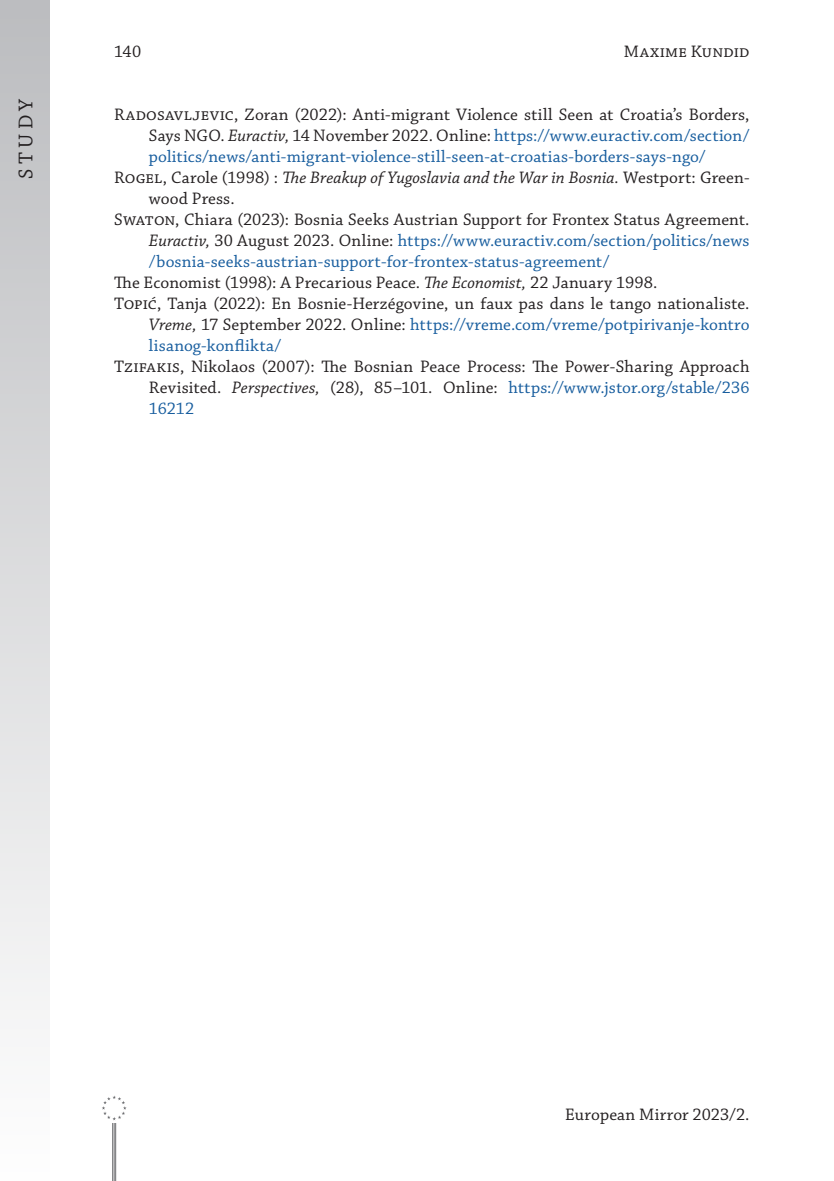
<style>
.page{position:relative;width:834px;height:1181px;background:#fff}
.page>*{position:absolute;margin:0;border:0;box-sizing:border-box;transform-origin:0 0}
.t1{font:21px "Chaparral Pro";letter-spacing:.21em;color:#231f20}
._6__Bibliography_item{font:17.5px/21px "Chaparral Pro";letter-spacing:.01em;color:#231f20;text-align:justify}
._6__Bibliography_item-2{font:17.5px/21px "Chaparral Pro";letter-spacing:.01em;color:#175d9e;text-align:justify}
.s1{color:#231f20}
.s2{font-style:italic;color:#231f20}
.s3{font-style:italic}
.s4{color:#175d9e}
</style>
<div class="page">
<div style="left:0;top:0;width:50px;height:1181px;background:linear-gradient(to bottom,#bbbcbf,#fefefe)"></div>
<hr style="left:112px;top:1107px;width:1px;height:74px;background:#6c6d70">
<hr style="left:114px;top:1107px;width:1px;height:74px;background:#6c6d70">
<hr style="left:115px;top:1107px;width:1px;height:74px;background:#6c6d70">
<div style="left:99px;top:1093px;width:30px;height:29px;background:#fff"></div>
<svg style="left:102px;top:1095px;width:24px;height:25px"></svg>
<p class="_6__Bibliography_item" style="left:114px;top:42px;width:29px">140</p>
<p class="_6__Bibliography_item" style="left:623px;top:42px;width:127px">Maxime Kundid</p>
<p class="t1" style="left:14px;top:179px;width:82px;rotate:-90deg">STUDY</p>
<p class="_6__Bibliography_item-2" style="left:149px;top:105px;width:602px;text-indent:-35px"><span class="s1">Radosavljevic, Zoran (2022): Anti-migrant Violence still Seen at Croatia’s Borders, Says NGO.</span> <span class="s2">Euractiv,</span> <span class="s1">14 November 2022. Online:</span> https://www.euractiv.com/section/ politics/news/anti-migrant-violence-still-seen-at-croatias-borders-says-ngo/</p>
<p class="_6__Bibliography_item" style="left:149px;top:168px;width:602px;text-indent:-35px">Rogel, Carole (1998) : <span class="s3">The Breakup of Yugoslavia and the War in Bosnia.</span> Westport: Green&shy;wood Press.</p>
<p class="_6__Bibliography_item-2" style="left:149px;top:210px;width:602px;text-indent:-35px"><span class="s1">Swaton, Chiara (2023): Bosnia Seeks Austrian Support for Frontex Status Agreement.<br></span><span class="s2">Euractiv,</span> <span class="s1">30 August 2023. Online:</span> https://www.euractiv.com/section/politics/news /bosnia-seeks-austrian-support-for-frontex-status-agreement/</p>
<p class="_6__Bibliography_item" style="left:114px;top:273px;width:545px">The Economist (1998): A Precarious Peace. <span class="s3">The Economist,</span> 22 January 1998.</p>
<p class="_6__Bibliography_item" style="left:149px;top:294px;width:602px;text-indent:-35px">Topić, Tanja (2022): En Bosnie-Herzégovine, un faux pas dans le tango nationaliste.<br><span class="s3">Vreme,</span> 17 September 2022. Online: <span class="s4">https://vreme.com/vreme/potpirivanje-kontro lisanog-konflikta/</span></p>
<p class="_6__Bibliography_item" style="left:149px;top:357px;width:602px;text-indent:-35px">Tzifakis, Nikolaos (2007): The Bosnian Peace Process: The Power-Sharing Approach Revisited. <span class="s3">Perspectives,</span> (28), 85–101. Online: <span class="s4">https://www.jstor.org/stable/236<br>16212</span></p>
<p class="_6__Bibliography_item" style="left:565px;top:1105px;width:186px">European Mirror 2023/2.</p>
</div>
